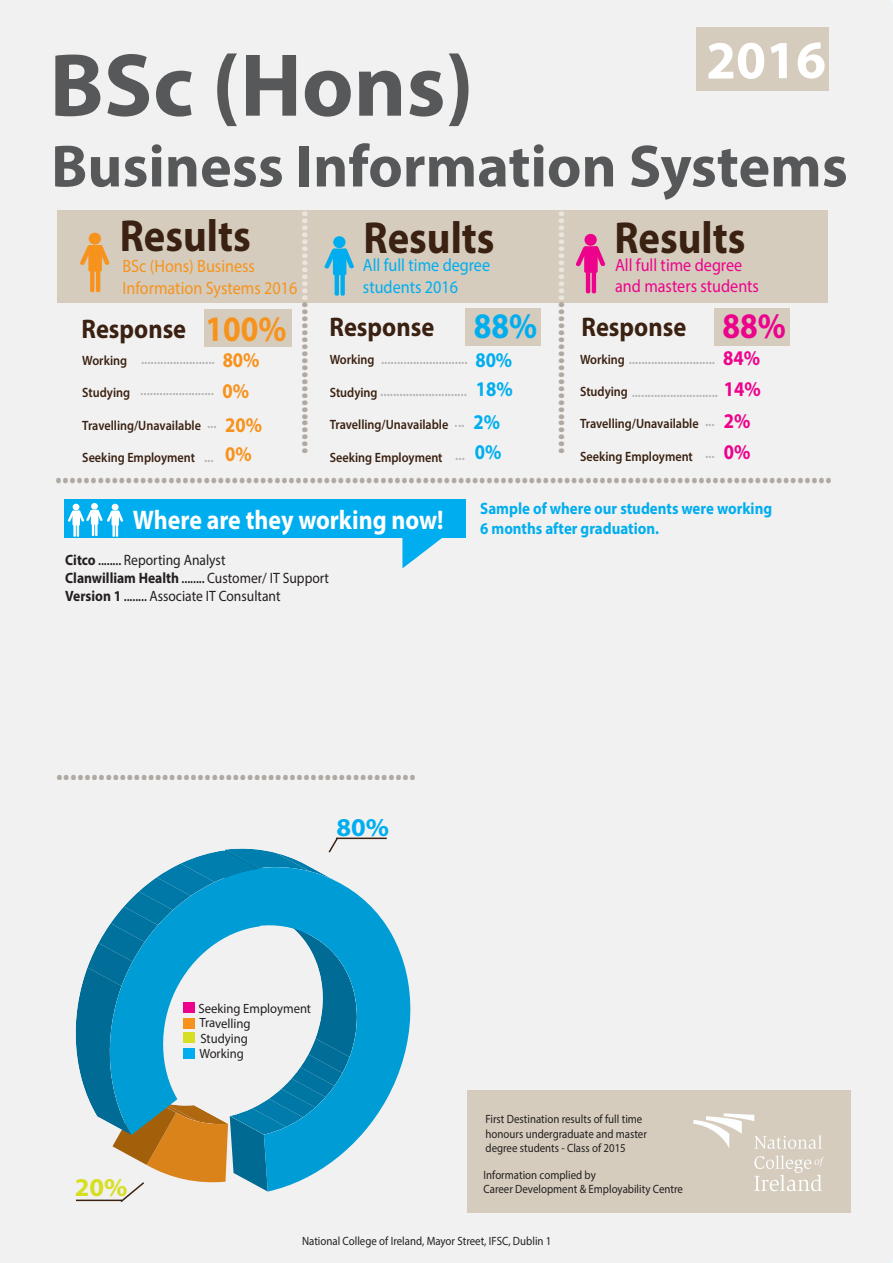
<style>
.page{position:relative;width:893px;height:1263px;background:#f2f1f1}
.page>*{position:absolute;margin:0;border:0;box-sizing:border-box;transform-origin:0 0}
.t1{font:700 90px "Myriad Pro";color:#57585a}
.t2{font:700 60px "Myriad Pro";color:#57585a}
.t3{font:700 54px "Myriad Pro";color:#fff}
.t4{font:700 45px "Myriad Pro";color:#3a2111;scale:.91 1}
.t5{font:700 36px "Myriad Pro";color:#f7931d;scale:.89 1}
.t6{font:700 36px "Myriad Pro";color:#ed028c;scale:.89 1}
.t7{font:700 36px "Myriad Pro";color:#00aeef;scale:.89 1}
.t8{font:700 30px "Myriad Pro";color:#716557;scale:.91 1}
.t9{font:700 30px "Myriad Pro";color:#716557;scale:.9 1}
.t10{font:700 27px "Myriad Pro";color:#3a2111;scale:.91 1}
.t11{font:700 27px "Myriad Pro";color:#fff;scale:.89 1}
.t12{font:700 25.8px "Myriad Pro";color:#00aeef}
.t13{font:700 25.8px "Myriad Pro";color:#d6df21}
.t14{font:700 21px/30.8px "Myriad Pro";color:#f7931d;scale:.89 1}
.t15{font:700 21px/31.3px "Myriad Pro";color:#ed028c;scale:.89 1}
.t16{font:700 21px/28.7px "Myriad Pro";color:#00aeef;scale:.89 1}
.t17{font:17.85px/21.5px "Myriad Pro";color:#f7931d;scale:.91 1}
.t18{font:17.85px/21.5px "Myriad Pro";color:#ed028c;scale:.91 1}
.t19{font:17.85px/21.5px "Myriad Pro";color:#00aeef;scale:.91 1}
.t20{font:700 16.5px/19.8px "Myriad Pro";color:#00aeef;scale:.91 1}
.t21{font:600 15px/31.5px "Myriad Pro";color:#231f20;scale:.91 1}
.t22{font:15px/18px "Myriad Pro";color:#231f20;scale:.91 1}
.t23{font:600 13.5px "Myriad Pro";color:#3a2111;scale:.91 1}
.t24{font:13.35px "Myriad Pro";color:#231f20;scale:.94 1}
.t25{font:12px/14.4px "Myriad Pro";color:#231f20;scale:.91 1}
.s1{color:#fff}
.s2{font-weight:700}
.s3{font-weight:600;font-size:13.5px}
</style>
<div class="page">
<div style="left:715px;top:308px;width:75px;height:38px;background:#d5ccbd"></div>
<div style="left:465px;top:308px;width:75px;height:38px;background:#d5ccbd"></div>
<div style="left:204px;top:309px;width:87px;height:37px;background:#d5ccbd"></div>
<div style="left:58px;top:210px;width:770px;height:92px;background:#d5ccbd"></div>
<div style="left:64px;top:499px;width:402px;height:39px;background:#00aeef"></div>
<svg style="left:402px;top:538px;width:51px;height:30px"></svg>
<div style="left:89px;top:233px;width:12px;height:12px;background:#f7931d;border-radius:50%"></div>
<div style="left:88px;top:245px;width:14px;height:27px;background:#f7931d;border-radius:2px"></div>
<hr style="left:90px;top:270px;width:4px;height:22px;background:#f7931d;border-radius:2px">
<hr style="left:96px;top:270px;width:4px;height:22px;background:#f7931d;border-radius:2px">
<svg style="left:101px;top:245px;width:9px;height:20px"></svg>
<svg style="left:80px;top:245px;width:9px;height:20px"></svg>
<div style="left:333px;top:236px;width:12px;height:12px;background:#00aeef;border-radius:50%"></div>
<div style="left:333px;top:249px;width:13px;height:26px;background:#00aeef;border-radius:2px"></div>
<hr style="left:335px;top:273px;width:4px;height:23px;background:#00aeef;border-radius:2px">
<div style="left:340px;top:273px;width:5px;height:23px;background:#00aeef;border-radius:2px"></div>
<svg style="left:324px;top:248px;width:30px;height:21px"></svg>
<div style="left:584px;top:234px;width:13px;height:12px;background:#ed028c;border-radius:50%"></div>
<div style="left:584px;top:246px;width:14px;height:27px;background:#ed028c;border-radius:2px"></div>
<hr style="left:586px;top:271px;width:4px;height:22px;background:#ed028c;border-radius:2px">
<hr style="left:592px;top:271px;width:4px;height:22px;background:#ed028c;border-radius:2px">
<svg style="left:594px;top:246px;width:11px;height:20px"></svg>
<svg style="left:576px;top:246px;width:12px;height:20px"></svg>
<svg style="left:68px;top:504px;width:55px;height:33px"></svg>
<hr style="left:336px;top:837px;width:51px;height:2px;background:#3a2111">
<div style="left:697px;top:28px;width:132px;height:63px;background:#d5ccbd"></div>
<div style="left:467px;top:1090px;width:384px;height:123px;background:#d5ccbd"></div>
<svg style="left:693px;top:1113px;width:129px;height:36px"></svg>
<svg style="left:754px;top:1155px;width:70px;height:36px"></svg>
<svg style="left:357px;top:862px;width:53px;height:329px;fill:#009cd6"></svg>
<svg style="left:76px;top:836px;width:281px;height:368px"></svg>
<h1 class="t1" style="left:49px;top:27px;width:426px">BSc (Hons)</h1>
<h3 class="t3" style="left:706px;top:25px;width:122px">2016</h3>
<h2 class="t2" style="left:51px;top:127px;width:798px">Business Information Systems</h2>
<h3 class="t9" style="left:332px;top:210px;width:273px;rotate:90deg"><span class="s1">.............</span>......................</h3>
<h3 class="t9" style="left:589px;top:210px;width:273px;rotate:90deg"><span class="s1">.............</span>......................</h3>
<h3 class="t4" style="left:120px;top:206px;width:145px">Results</h3>
<h3 class="t17" style="left:122px;top:255px;width:194px">BSc (Hons) Business<br>Information Systems 2016</h3>
<h3 class="t5" style="left:206px;top:306px;width:93px">100%</h3>
<h3 class="t14" style="left:223px;top:344px;width:43px">80%<br>0%</h3>
<h3 class="t14" style="left:225px;top:410px;width:43px;line-height:28.8px">20%<br>0%</h3>
<h3 class="t4" style="left:364px;top:209px;width:145px">Results</h3>
<h3 class="t4" style="left:614px;top:208px;width:145px">Results</h3>
<h3 class="t19" style="left:363px;top:254px;width:141px">All full time degree students 2016</h3>
<h3 class="t18" style="left:615px;top:254px;width:160px">All full time degree and masters students</h3>
<h3 class="t6" style="left:722px;top:303px;width:73px">88%</h3>
<h3 class="t15" style="left:723px;top:341px;width:44px">84%<br>14%<br>2%<br>0%</h3>
<h3 class="t7" style="left:474px;top:302px;width:73px">88%</h3>
<h3 class="t16" style="left:475px;top:345px;width:44px">80%<br>18%</h3>
<h3 class="t16" style="left:473px;top:406px;width:33px;line-height:30.2px">2%<br>0%</h3>
<h3 class="t10" style="left:581px;top:309px;width:117px">Response</h3>
<p class="t21" style="left:628px;top:343px;width:97px">...........................</p>
<p class="t21" style="left:632px;top:376px;width:97px">...........................</p>
<h3 class="t10" style="left:81px;top:312px;width:117px">Response</h3>
<h3 class="t10" style="left:329px;top:309px;width:117px">Response</h3>
<p class="t23" style="left:580px;top:350px;width:51px">Working</p>
<p class="t23" style="left:580px;top:383px;width:54px">Studying</p>
<p class="t23" style="left:580px;top:415px;width:132px">Travelling/Unavailable</p>
<p class="t23" style="left:580px;top:448px;width:126px">Seeking Employment</p>
<p class="t23" style="left:330px;top:351px;width:51px">Working</p>
<p class="t23" style="left:330px;top:384px;width:54px">Studying</p>
<p class="t23" style="left:330px;top:416px;width:132px">Travelling/Unavailable</p>
<p class="t23" style="left:330px;top:448px;width:126px">Seeking Employment</p>
<p class="t23" style="left:82px;top:352px;width:51px">Working</p>
<p class="t23" style="left:82px;top:384px;width:54px">Studying</p>
<p class="t23" style="left:82px;top:417px;width:132px">Travelling/Unavailable</p>
<p class="t23" style="left:82px;top:449px;width:126px">Seeking Employment</p>
<p class="t21" style="left:140px;top:343px;width:83px">....................... .......................</p>
<p class="t21" style="left:207px;top:407px;width:12px">...</p>
<p class="t21" style="left:204px;top:441px;width:12px">...</p>
<p class="t21" style="left:381px;top:343px;width:97px">...........................</p>
<p class="t21" style="left:380px;top:375px;width:97px">...........................</p>
<p class="t21" style="left:705px;top:405px;width:12px">... ...</p>
<p class="t21" style="left:455px;top:406px;width:12px">...</p>
<p class="t21" style="left:455px;top:439px;width:12px">...</p>
<h3 class="t8" style="left:55px;top:453px;width:856px">..............................................................................................................</h3>
<h3 class="t11" style="left:133px;top:502px;width:351px">Where are they working now!</h3>
<p class="t22" style="left:65px;top:550px;width:291px"><span class="s2">Citco</span> <span class="s3">........</span> Reporting Analyst<br><span class="s2">Clanwilliam Health</span> <span class="s3">........</span> Customer/ IT Support<br><span class="s2">Version 1</span> <span class="s3">........</span> Associate IT Consultant</p>
<h3 class="t20" style="left:480px;top:498px;width:322px">Sample of where our students were working<br>6 months after graduation.</h3>
<h3 class="t8" style="left:56px;top:750px;width:398px">...................................................</h3>
<h3 class="t13" style="left:75px;top:1170px;width:54px">20%</h3>
<h3 class="t12" style="left:337px;top:810px;width:54px">80%</h3>
<p class="t24" style="left:198px;top:1000px;width:121px">Seeking Employment</p>
<p class="t24" style="left:199px;top:1045px;width:49px">Working</p>
<p class="t24" style="left:199px;top:1015px;width:56px">Travelling</p>
<p class="t24" style="left:200px;top:1030px;width:52px">Studying</p>
<p class="t25" style="left:486px;top:1112px;width:179px">First Destination results of full time honours undergraduate and master degree students - Class of 2015</p>
<p class="t25" style="left:484px;top:1167px;width:221px">Information complied by<br>Career Development &amp; Employability Centre</p>
<p class="t25" style="left:302px;top:1234px;width:276px">National College of Ireland, Mayor Street, IFSC, Dublin 1</p>
</div>
